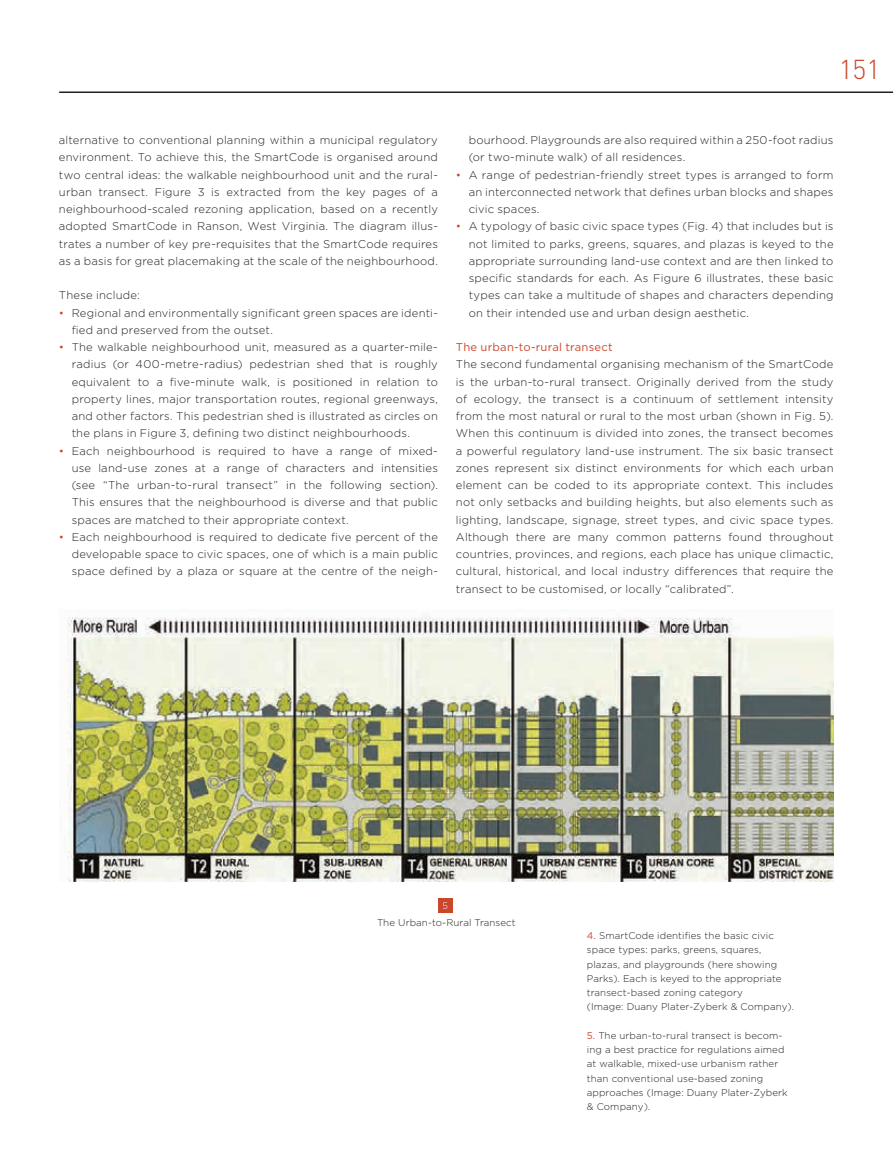
<style>
.page{position:relative;width:893px;height:1169px;background:#fff}
.page>*{position:absolute;margin:0;border:0;box-sizing:border-box;transform-origin:0 0}
.t1{font:300 27px "DIN";color:#c9482c}
.t2{font:300 11.25px/17.2px "Gotham";letter-spacing:.02em;color:#231f20;text-align:justify}
.t3{font:11.25px "Gotham";letter-spacing:.02em;color:#c9482c}
.t4{font:300 9.75px/14.2px "Gotham";letter-spacing:.01em;color:#231f20}
.s1{color:#c9482c}
.s2{font-weight:400;color:#c9482c}
</style>
<div class="page">
<hr style="left:59px;top:92px;width:834px;height:1px;background:#231f20">
<img style="left:67px;top:617px;width:766px;height:264px">
<div style="left:438px;top:899px;width:14px;height:14px;background:#c9482c"></div>
<svg style="left:443px;top:902px;width:4px;height:7px"></svg>
<h1 class="t1" style="left:838px;top:60px;width:43px">151</h1>
<p class="t2" style="left:59px;top:132px;width:380px">alternative to conventional planning within a municipal regulatory environment. To achieve this, the SmartCode is organised around two central ideas: the walkable neighbourhood unit and the rural&shy;urban transect. Figure 3 is extracted from the key pages of a neighbourhood-scaled rezoning application, based on a recently adopted SmartCode in Ranson, West Virginia. The diagram illus&shy;trates a number of key pre-requisites that the SmartCode requires as a basis for great placemaking at the scale of the neighbourhood.</p>
<p class="t2" style="left:59px;top:287px;width:82px">These include:</p>
<p class="t2" style="left:72px;top:305px;width:368px;text-indent:-13px"><span class="s1">•</span> Regional and environmentally significant green spaces are identi&shy;fied and preserved from the outset.</p>
<p class="t2" style="left:72px;top:339px;width:368px;text-indent:-13px"><span class="s1">•</span> The walkable neighbourhood unit, measured as a quarter-mile&shy;radius (or 400-metre-radius) pedestrian shed that is roughly equivalent to a five-minute walk, is positioned in relation to property lines, major transportation routes, regional greenways, and other factors. This pedestrian shed is illustrated as circles on the plans in Figure 3, defining two distinct neighbourhoods.</p>
<p class="t2" style="left:72px;top:443px;width:368px;text-indent:-13px"><span class="s1">•</span> Each neighbourhood is required to have a range of mixed&shy;use land-use zones at a range of characters and intensities (see “The urban-to-rural transect” in the following section).<br>This ensures that the neighbourhood is diverse and that public spaces are matched to their appropriate context.</p>
<p class="t2" style="left:72px;top:529px;width:368px;text-indent:-13px"><span class="s1">•</span> Each neighbourhood is required to dedicate five percent of the developable space to civic spaces, one of which is a main public space defined by a plaza or square at the centre of the neigh-</p>
<p class="t2" style="left:469px;top:132px;width:366px">bourhood. Playgrounds are also required within a 250-foot radius (or two-minute walk) of all residences.</p>
<p class="t2" style="left:468px;top:167px;width:366px;text-indent:-13px"><span class="s1">•</span> A range of pedestrian-friendly street types is arranged to form an interconnected network that defines urban blocks and shapes civic spaces.</p>
<p class="t2" style="left:468px;top:218px;width:366px;text-indent:-13px"><span class="s1">•</span> A typology of basic civic space types (Fig. 4) that includes but is not limited to parks, greens, squares, and plazas is keyed to the appropriate surrounding land-use context and are then linked to specific standards for each. As Figure 6 illustrates, these basic types can take a multitude of shapes and characters depending on their intended use and urban design aesthetic.</p>
<p class="t3" style="left:456px;top:343px;width:158px">The urban-to-rural transect</p>
<p class="t2" style="left:456px;top:356px;width:379px">The second fundamental organising mechanism of the SmartCode is the urban-to-rural transect. Originally derived from the study of ecology, the transect is a continuum of settlement intensity from the most natural or rural to the most urban (shown in Fig. 5).<br>When this continuum is divided into zones, the transect becomes a powerful regulatory land-use instrument. The six basic transect zones represent six distinct environments for which each urban element can be coded to its appropriate context. This includes not only setbacks and building heights, but also elements such as lighting, landscape, signage, street types, and civic space types.<br>Although there are many common patterns found throughout countries, provinces, and regions, each place has unique climactic, cultural, historical, and local industry differences that require the transect to be customised, or locally “calibrated”.</p>
<p class="t4" style="left:377px;top:916px;width:140px">The Urban-to-Rural Transect</p>
<p class="t4" style="left:587px;top:929px;width:209px"><span class="s2">4.</span> SmartCode identifies the basic civic space types: parks, greens, squares, plazas, and playgrounds (here showing Parks). Each is keyed to the appropriate transect-based zoning category<br>(Image: Duany Plater-Zyberk &amp; Company).</p>
<p class="t4" style="left:587px;top:1029px;width:202px"><span class="s2">5.</span> The urban-to-rural transect is becom&shy;ing a best practice for regulations aimed at walkable, mixed-use urbanism rather than conventional use-based zoning approaches (Image: Duany Plater-Zyberk &amp; Company).</p>
</div>
